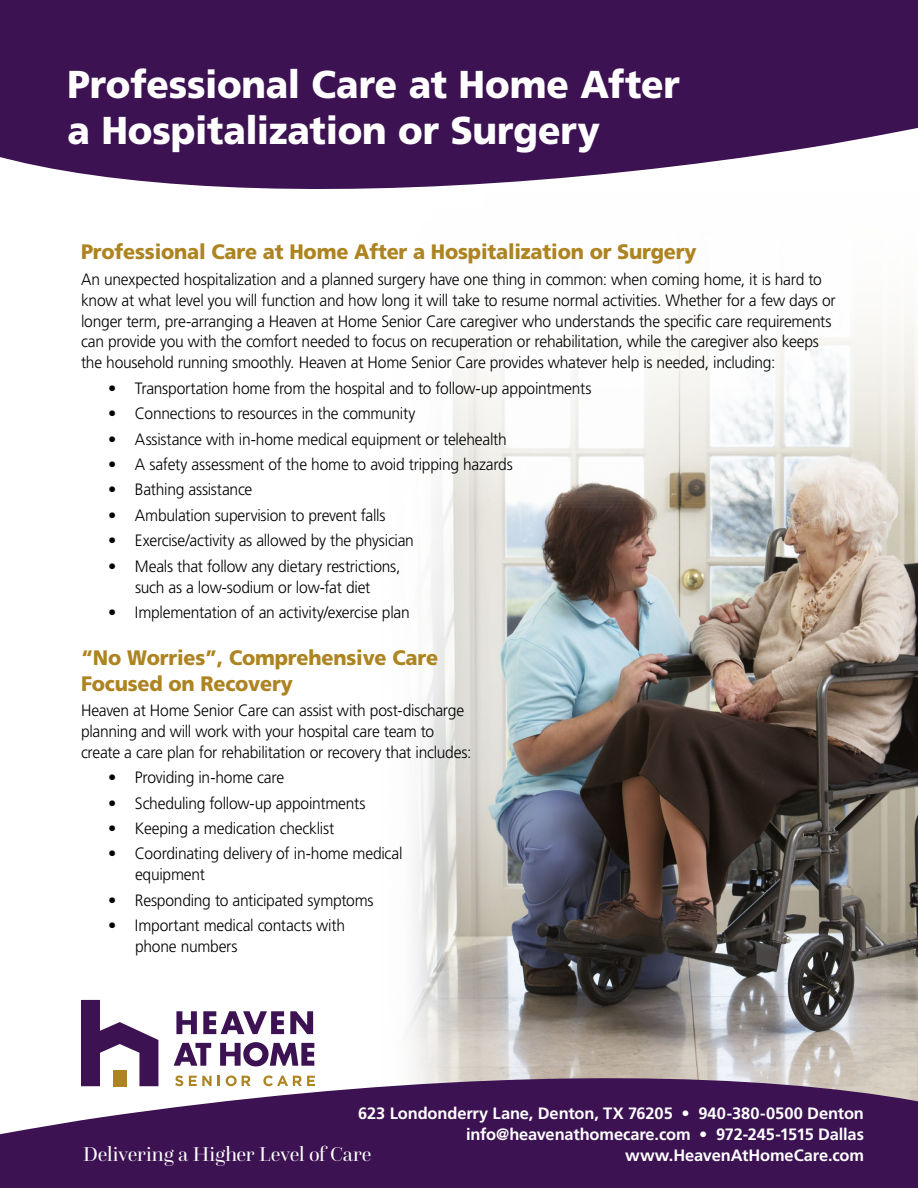
<style>
.page{position:relative;width:918px;height:1188px;background:#fff}
.page>*{position:absolute;margin:0;border:0;box-sizing:border-box;transform-origin:0 0}
.t1{font:900 38.85px/46.3px "Frutiger";letter-spacing:-.005em;color:#fff;scale:.95 1}
.Subtitle_-_14_pt{font:900 20.85px/25px "Frutiger";letter-spacing:-.01em;color:#ad8421;scale:.95 1}
.t2{font:20.85px "Questa Grande";letter-spacing:-.01em;color:#fff}
.Body_Text{font:300 16.5px/20.9px "Frutiger";letter-spacing:-.015em;color:#000;scale:.95 1}
.Body_Text_Bulleted{font:300 16.5px/20.9px "Frutiger";letter-spacing:-.015em;color:#000}
.t3{font:700 16.5px/20.9px "Frutiger";letter-spacing:-.005em;color:#fff;text-align:right}
</style>
<div class="page">
<img style="left:408px;top:295px;width:510px;height:742px">
<svg style="left:0;top:1037px;width:918px;height:151px;fill:#3c1252"></svg>
<svg style="left:81px;top:1000px;width:77px;height:86px"></svg>
<svg style="left:176px;top:1011px;width:21px;height:23px"></svg>
<svg style="left:203px;top:1011px;width:81px;height:23px"></svg>
<svg style="left:290px;top:1011px;width:23px;height:23px"></svg>
<svg style="left:174px;top:1043px;width:37px;height:23px"></svg>
<svg style="left:220px;top:1042px;width:94px;height:24px"></svg>
<svg style="left:175px;top:1076px;width:8px;height:10px"></svg>
<svg style="left:189px;top:1076px;width:23px;height:10px"></svg>
<svg style="left:218px;top:1076px;width:2px;height:10px"></svg>
<svg style="left:226px;top:1076px;width:25px;height:10px"></svg>
<svg style="left:263px;top:1076px;width:52px;height:10px"></svg>
<svg style="left:0;top:0;width:918px;height:189px;background:#4d2761"></svg>
<p class="t1" style="left:68px;top:60px;width:646px">Professional Care at Home After a Hospitalization or Surgery</p>
<p class="Subtitle_-_14_pt" style="left:81px;top:239px;width:650px">Professional Care at Home After a Hospitalization or Surgery</p>
<p class="Body_Text" style="left:81px;top:269px;width:796px">An unexpected hospitalization and a planned surgery have one thing in common: when coming home, it is hard to know at what level you will function and how long it will take to resume normal activities. Whether for a few days or longer term, pre-arranging a Heaven at Home Senior Care caregiver who understands the specific care requirements can provide you with the comfort needed to focus on recuperation or rehabilitation, while the caregiver also keeps the household running smoothly. Heaven at Home Senior Care provides whatever help is needed, including:</p>
<p class="Body_Text_Bulleted" style="left:108px;top:378px;width:485px">• Transportation home from the hospital and to follow-up appointments</p>
<p class="Body_Text_Bulleted" style="left:108px;top:403px;width:309px">• Connections to resources in the community</p>
<p class="Body_Text_Bulleted" style="left:108px;top:428px;width:400px">• Assistance with in-home medical equipment or telehealth</p>
<p class="Body_Text_Bulleted" style="left:108px;top:454px;width:406px">• A safety assessment of the home to avoid tripping hazards</p>
<p class="Body_Text_Bulleted" style="left:108px;top:479px;width:146px">• Bathing assistance</p>
<p class="Body_Text_Bulleted" style="left:108px;top:505px;width:279px">• Ambulation supervision to prevent falls</p>
<p class="Body_Text_Bulleted" style="left:108px;top:530px;width:307px">• Exercise/activity as allowed by the physician</p>
<p class="Body_Text_Bulleted" style="left:108px;top:555px;width:294px;text-align:center">• Meals that follow any dietary restrictions, such as a low-sodium or low-fat diet</p>
<p class="Body_Text_Bulleted" style="left:108px;top:602px;width:303px">• Implementation of an activity/exercise plan</p>
<p class="Subtitle_-_14_pt" style="left:81px;top:645px;width:378px">“No Worries”, Comprehensive Care<br>Focused on Recovery</p>
<p class="Body_Text" style="left:81px;top:700px;width:413px">Heaven at Home Senior Care can assist with post-discharge planning and will work with your hospital care team to create a care plan for rehabilitation or recovery that includes:</p>
<p class="Body_Text_Bulleted" style="left:108px;top:767px;width:178px">• Providing in-home care</p>
<p class="Body_Text_Bulleted" style="left:108px;top:792px;width:259px">• Scheduling follow-up appointments</p>
<p class="Body_Text_Bulleted" style="left:108px;top:818px;width:228px">• Keeping a medication checklist</p>
<p class="Body_Text_Bulleted" style="left:135px;top:843px;width:269px;text-indent:-27px">• Coordinating delivery of in-home medical equipment</p>
<p class="Body_Text_Bulleted" style="left:108px;top:890px;width:267px">• Responding to anticipated symptoms</p>
<p class="Body_Text_Bulleted" style="left:135px;top:915px;width:212px;text-indent:-27px">• Important medical contacts with phone numbers</p>
<p class="t3" style="left:358px;top:1103px;width:507px">623 Londonderry Lane, Denton, TX 76205 • 940-380-0500 Denton info@heavenathomecare.com • 972-245-1515 Dallas</p>
<p class="t2" style="left:83px;top:1142px;width:290px">Delivering a Higher Level of Care</p>
<p class="t3" style="left:625px;top:1145px;width:240px">www.HeavenAtHomeCare.com</p>
</div>
